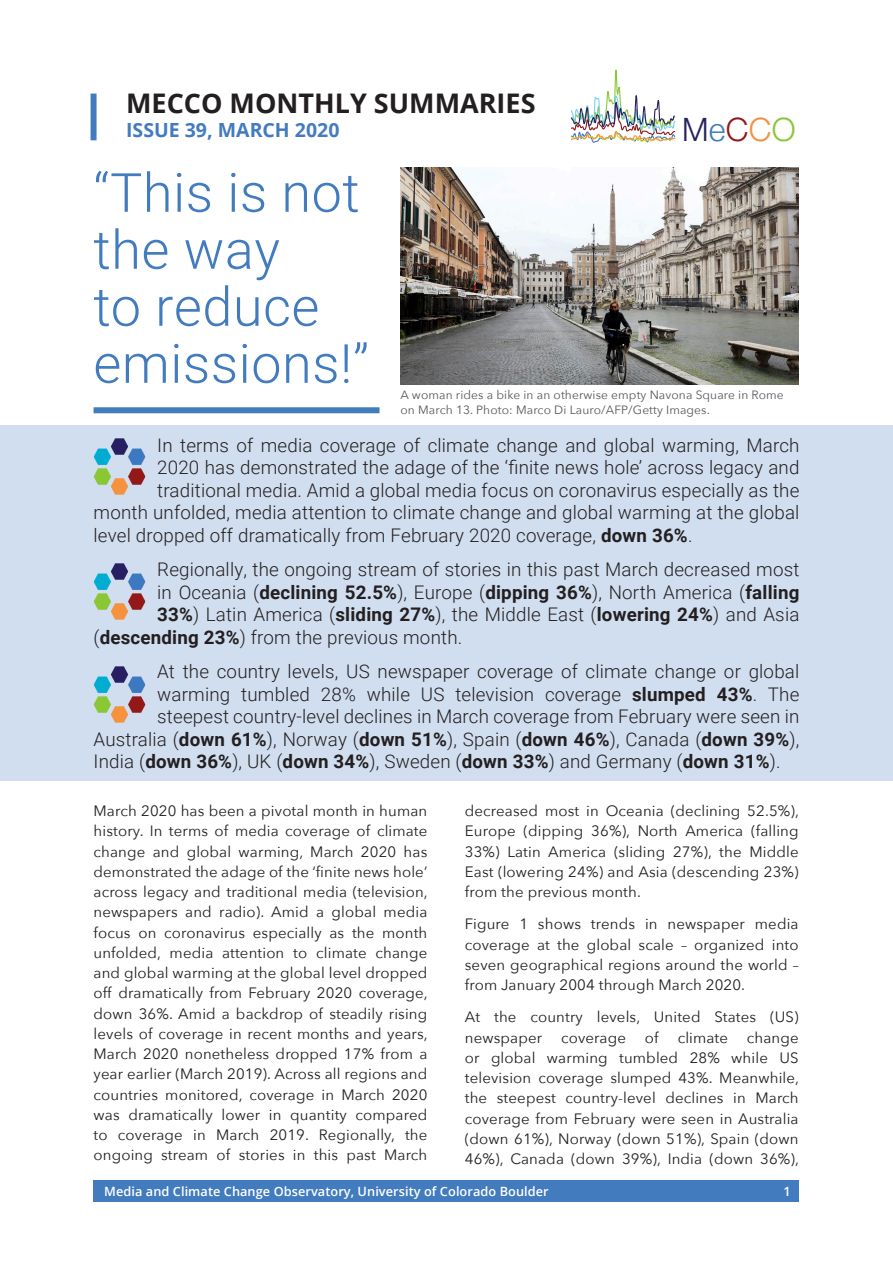
<style>
.page{position:relative;width:893px;height:1263px;background:#fff}
.page>*{position:absolute;margin:0;border:0;box-sizing:border-box;transform-origin:0 0}
.Pull_Quote_Text{font:300 54px/57px "Roboto";letter-spacing:.01em;color:#427cbf}
.t1{font:300 32.1px "Helvetica Neue";letter-spacing:.01em;color:#27235f}
.Page_Header_-_Black{font:700 27px "Open Sans";color:#231f20}
.Blue_Text_-_Align_Le{font:700 19.5px "Open Sans";color:#427cbf}
.Pull_Quote_Text-2{font:300 18.75px "Roboto";letter-spacing:.01em;color:#231f20}
.Page_Body_Text_-_Bla{font:15px/20.2px "Avenir Next";letter-spacing:.01em;color:#231f20;text-align:justify}
.t2{font:600 12.75px "Open Sans";letter-spacing:.005em;color:#fff}
.Pull_Quote_Text-3{font:12px/14.4px "Avenir Next";letter-spacing:.01em;color:#57585a}
.s1{color:#407cc0}
.s2{color:#91191c}
.s3{color:#f39044}
.s4{color:#8bc63e}
.s5{font-weight:700}
</style>
<div class="page">
<div style="left:91px;top:94px;width:6px;height:46px;background:#427cbf"></div>
<img style="left:570px;top:69px;width:106px;height:74px">
<div style="left:0;top:425px;width:893px;height:356px;background:#d0deef"></div>
<img style="left:93px;top:438px;width:52px;height:56px">
<img style="left:93px;top:563px;width:52px;height:56px">
<img style="left:93px;top:667px;width:52px;height:55px">
<img style="left:400px;top:168px;width:399px;height:216px">
<div style="left:94px;top:1180px;width:705px;height:21px;background:#427cbf"></div>
<div style="left:94px;top:407px;width:286px;height:6px;background:#427cbf"></div>
<p class="Page_Header_-_Black" style="left:126px;top:84px;width:411px">MECCO MONTHLY SUMMARIES</p>
<p class="Blue_Text_-_Align_Le" style="left:126px;top:116px;width:215px">ISSUE 39, MARCH 2020</p>
<p class="t1" style="left:682px;top:104px;width:115px">M<span class="s1">e</span><span class="s2">C</span><span class="s3">C</span><span class="s4">O</span></p>
<p class="Pull_Quote_Text" style="left:93px;top:162px;width:277px">“This is not the way<br>to reduce emissions!”</p>
<p class="Pull_Quote_Text-3" style="left:400px;top:387px;width:385px">A woman rides a bike in an otherwise empty Navona Square in Rome on March 13. Photo: Marco Di Lauro/AFP/Getty Images.</p>
<p class="Pull_Quote_Text-2" style="left:157px;top:432px;width:644px">In terms of media coverage of climate change and global warming, March</p>
<p class="Pull_Quote_Text-2" style="left:157px;top:454px;width:644px">2020 has demonstrated the adage of the ‘finite news hole’ across legacy and</p>
<p class="Pull_Quote_Text-2" style="left:157px;top:477px;width:644px">traditional media. Amid a global media focus on coronavirus especially as the</p>
<p class="Pull_Quote_Text-2" style="left:94px;top:499px;width:707px">month unfolded, media attention to climate change and global warming at the global</p>
<p class="Pull_Quote_Text-2" style="left:94px;top:522px;width:600px">level dropped off dramatically from February 2020 coverage, <span class="s5">down 36%</span>.</p>
<p class="Pull_Quote_Text-2" style="left:157px;top:556px;width:644px">Regionally, the ongoing stream of stories in this past March decreased most</p>
<p class="Pull_Quote_Text-2" style="left:157px;top:579px;width:644px">in Oceania (<span class="s5">declining 52.5%</span>), Europe (<span class="s5">dipping 36%</span>), North America (<span class="s5">falling</span></p>
<p class="Pull_Quote_Text-2" style="left:157px;top:601px;width:644px"><span class="s5">33%</span>) Latin America (<span class="s5">sliding 27%</span>), the Middle East (<span class="s5">lowering 24%</span>) and Asia</p>
<p class="Pull_Quote_Text-2" style="left:94px;top:624px;width:370px">(<span class="s5">descending 23%</span>) from the previous month.</p>
<p class="Pull_Quote_Text-2" style="left:157px;top:658px;width:644px">At the country levels, US newspaper coverage of climate change or global</p>
<p class="Pull_Quote_Text-2" style="left:157px;top:681px;width:644px">warming tumbled 28% while US television coverage <span class="s5">slumped 43%</span>. The</p>
<p class="Pull_Quote_Text-2" style="left:157px;top:703px;width:644px">steepest country-level declines in March coverage from February were seen in</p>
<p class="Pull_Quote_Text-2" style="left:94px;top:726px;width:707px">Australia (<span class="s5">down 61%</span>), Norway (<span class="s5">down 51%</span>), Spain (<span class="s5">down 46%</span>), Canada (<span class="s5">down 39%</span>),</p>
<p class="Pull_Quote_Text-2" style="left:94px;top:748px;width:688px">India (<span class="s5">down 36%</span>), UK (<span class="s5">down 34%</span>), Sweden (<span class="s5">down 33%</span>) and Germany (<span class="s5">down 31%</span>).</p>
<p class="Page_Body_Text_-_Bla" style="left:94px;top:800px;width:336px">March 2020 has been a pivotal month in human history. In terms of media coverage of climate change and global warming, March 2020 has demonstrated the adage of the ‘finite news hole’ across legacy and traditional media (television, newspapers and radio). Amid a global media focus on coronavirus especially as the month unfolded, media attention to climate change and global warming at the global level dropped off dramatically from February 2020 coverage, down 36%. Amid a backdrop of steadily rising levels of coverage in recent months and years, March 2020 nonetheless dropped 17% from a year earlier (March 2019). Across all regions and countries monitored, coverage in March 2020 was dramatically lower in quantity compared to coverage in March 2019. Regionally, the ongoing stream of stories in this past March</p>
<p class="Page_Body_Text_-_Bla" style="left:465px;top:800px;width:336px">decreased most in Oceania (declining 52.5%), Europe (dipping 36%), North America (falling 33%) Latin America (sliding 27%), the Middle East (lowering 24%) and Asia (descending 23%) from the previous month.</p>
<p class="Page_Body_Text_-_Bla" style="left:465px;top:913px;width:335px">Figure 1 shows trends in newspaper media coverage at the global scale – organized into seven geographical regions around the world – from January 2004 through March 2020.</p>
<p class="Page_Body_Text_-_Bla" style="left:465px;top:1006px;width:335px">At the country levels, United States (US) newspaper</p>
<p class="Page_Body_Text_-_Bla" style="left:561px;top:1027px;width:66px">coverage</p>
<p class="Page_Body_Text_-_Bla" style="left:645px;top:1027px;width:15px">of</p>
<p class="Page_Body_Text_-_Bla" style="left:678px;top:1027px;width:52px">climate</p>
<p class="Page_Body_Text_-_Bla" style="left:465px;top:1027px;width:336px;text-indent:282px">change or global warming tumbled 28% while US television coverage slumped 43%. Meanwhile, the steepest country-level declines in March coverage from February were seen in Australia (down 61%), Norway (down 51%), Spain (down 46%), Canada (down 39%), India (down 36%),</p>
<p class="t2" style="left:104px;top:1182px;width:446px">Media and Climate Change Observatory, University of Colorado Boulder</p>
<p class="t2" style="left:784px;top:1182px;width:9px">1</p>
</div>
